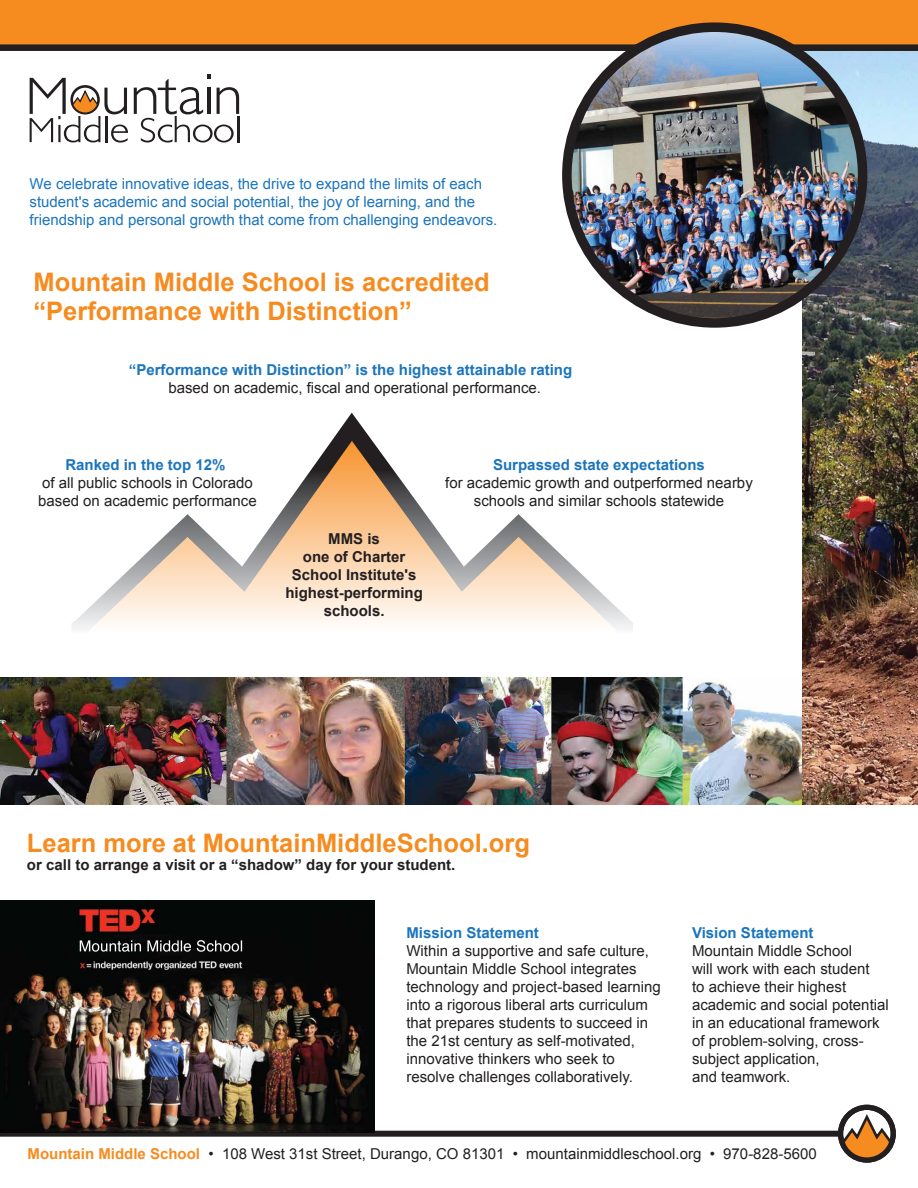
<style>
.page{position:relative;width:918px;height:1188px;background:#fff}
.page>*{position:absolute;margin:0;border:0;box-sizing:border-box;transform-origin:0 0}
.t1{font:700 25.5px/28.2px "Arial";color:#f68b1f}
.t2{font:15px/18px "Arial";color:#231f20;text-align:center}
.t3{font:15px/18px "Arial";color:#1b75bc}
.t4{font:700 15px/18px "Arial";color:#231f20;text-align:center}
.t5{font:700 15px/18px "Arial";color:#1b75bc;text-align:center}
.s1{font-weight:400;color:#231f20}
.s2{font-weight:700;color:#1b75bc}
.s3{font-weight:700;color:#f68b1f}
</style>
<div class="page">
<svg style="left:72px;top:413px;width:561px;height:216px"></svg>
<div style="left:0;top:1131px;width:871px;height:6px;background:#231f20"></div>
<svg style="left:839px;top:1111px;width:55px;height:52px"></svg>
<div style="left:838px;top:1105px;width:58px;height:58px;border:5px solid #231f20;border-radius:50%"></div>
<img style="left:0;top:901px;width:375px;height:232px">
<img style="left:70px;top:901px;width:243px;height:73px">
<img style="left:80px;top:940px;width:162px;height:12px">
<img style="left:0;top:678px;width:802px;height:126px">
<img style="left:802px;top:51px;width:116px;height:753px">
<svg style="left:30px;top:78px;width:98px;height:65px"></svg>
<svg style="left:134px;top:74px;width:105px;height:69px"></svg>
<div style="left:0;top:0;width:918px;height:48px;background:#f68b1f"></div>
<div style="left:0;top:45px;width:918px;height:6px;background:#231f20"></div>
<img style="left:567px;top:27px;width:295px;height:295px;border-radius:148px">
<div style="left:562px;top:22px;width:305px;height:306px;border:10px solid #231f20;border-radius:50%"></div>
<p class="t3" style="left:30px;top:175px;width:469px">We celebrate innovative ideas, the drive to expand the limits of each student's academic and social potential, the joy of learning, and the friendship and personal growth that come from challenging endeavors.</p>
<p class="t1" style="left:34px;top:269px;width:458px">Mountain Middle School is accredited “Performance with Distinction”</p>
<p class="t5" style="left:129px;top:362px;width:445px">“Performance with Distinction” is the highest attainable rating <span class="s1">based on academic, fiscal and operational performance.</span></p>
<p class="t2" style="left:38px;top:456px;width:220px"><span class="s2">Ranked in the top 12%<br></span>of all public schools in Colorado based on academic performance</p>
<p class="t4" style="left:285px;top:531px;width:139px">MMS is<br>one of Charter<br>School Institute's highest-performing schools.</p>
<p class="t2" style="left:445px;top:456px;width:309px"><span class="s2">Surpassed state expectations<br></span>for academic growth and outperformed nearby schools and similar schools statewide</p>
<p class="t1" style="left:27px;top:830px;width:504px">Learn more at MountainMiddleSchool.org</p>
<p class="t4" style="left:27px;top:856px;width:430px">or call to arrange a visit or a “shadow” day for your student.</p>
<p class="t2" style="left:406px;top:924px;width:256px;text-align:left"><span class="s2">Mission Statement<br></span>Within a supportive and safe culture, Mountain Middle School integrates technology and project-based learning into a rigorous liberal arts curriculum that prepares students to succeed in the 21st century as self-motivated, innovative thinkers who seek to resolve challenges collaboratively.</p>
<p class="t2" style="left:692px;top:924px;width:198px;text-align:left"><span class="s2">Vision Statement<br></span>Mountain Middle School<br>will work with each student<br>to achieve their highest academic and social potential in an educational framework of problem-solving, cross&shy;subject application,<br>and teamwork.</p>
<p class="t2" style="left:28px;top:1145px;width:791px"><span class="s3">Mountain Middle School</span> • 108 West 31st Street, Durango, CO 81301 • mountainmiddleschool.org • 970-828-5600</p>
</div>
